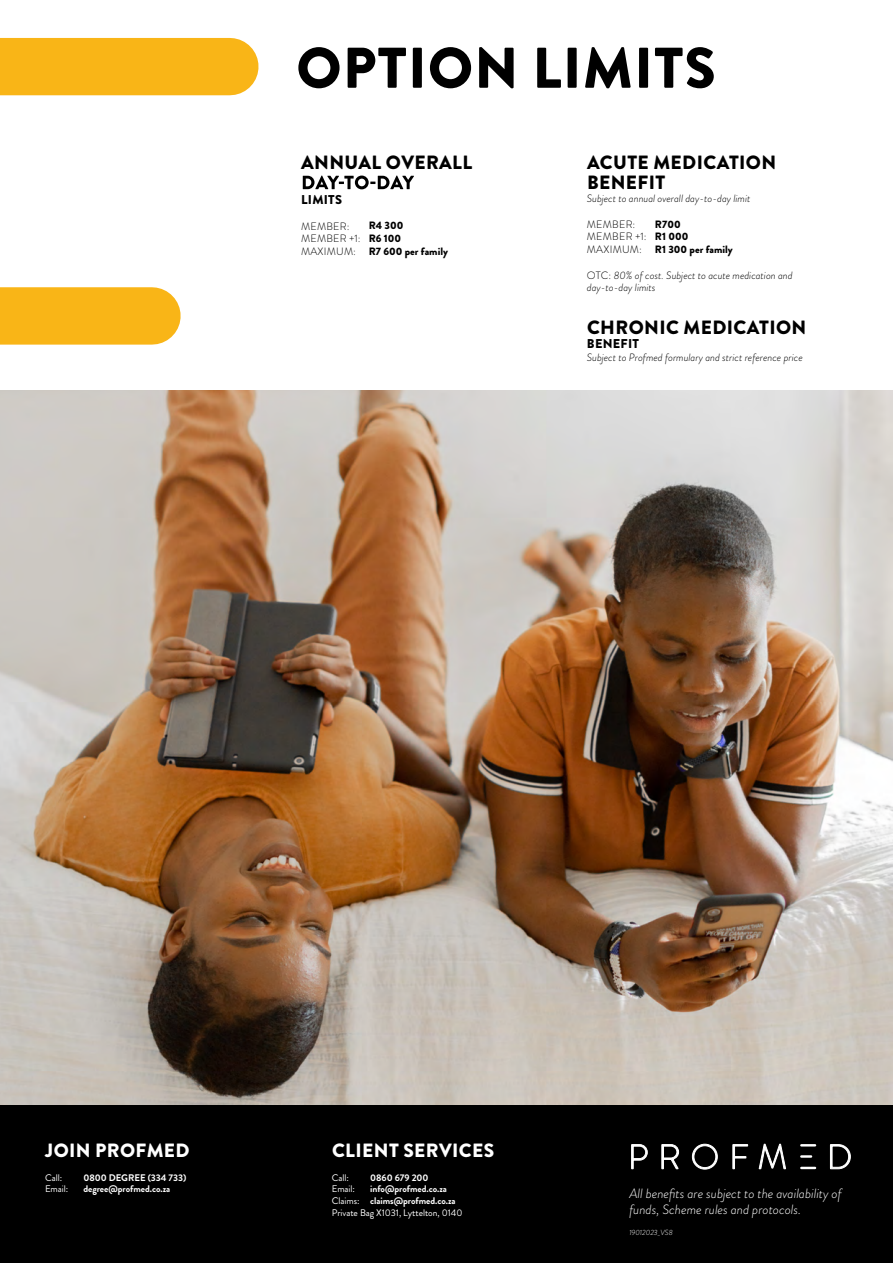
<style>
.page{position:relative;width:893px;height:1263px;background:#fff}
.page>*{position:absolute;margin:0;border:0;box-sizing:border-box;transform-origin:0 0}
.t1{font:900 57.3px "Brandon Grotesque";letter-spacing:.02em;color:#000}
.t2{font:900 19.2px/20.2px "Brandon Grotesque";letter-spacing:.02em;color:#000}
.t3{font:900 19.2px "Brandon Grotesque";letter-spacing:.02em;color:#fff}
.t4{font:italic 300 13.5px/16.5px "Brandon Grotesque";color:#fff}
.t5{font:900 12.75px "Brandon Grotesque";letter-spacing:.02em;color:#000}
.t6{font:italic 300 10.65px/12.8px "Brandon Grotesque";color:#000}
.t7{font:300 10.65px/12.8px "Brandon Grotesque";letter-spacing:.02em;color:#000}
.t8{font:900 10.65px/12.8px "Brandon Grotesque";color:#000}
.t9{font:700 9.6px/11.7px "Brandon Grotesque";letter-spacing:-.005em;color:#fff}
.t10{font:9.6px "Brandon Grotesque";letter-spacing:-.005em;color:#fff}
.t11{font:italic 300 7.5px "Brandon Grotesque";color:#fff}
.s1{font-style:normal}
.s2{font-weight:400}
</style>
<div class="page">
<div style="left:0;top:1104px;width:893px;height:159px;background:#000"></div>
<svg style="left:631px;top:1144px;width:17px;height:25px"></svg>
<svg style="left:661px;top:1144px;width:18px;height:25px"></svg>
<svg style="left:692px;top:1143px;width:26px;height:27px"></svg>
<svg style="left:732px;top:1144px;width:16px;height:25px"></svg>
<svg style="left:758px;top:1143px;width:28px;height:27px"></svg>
<svg style="left:830px;top:1144px;width:21px;height:25px"></svg>
<svg style="left:801px;top:1144px;width:14px;height:2px"></svg>
<svg style="left:801px;top:1155px;width:10px;height:3px"></svg>
<svg style="left:801px;top:1167px;width:14px;height:2px"></svg>
<div style="left:0;top:38px;width:230px;height:57px;background:#f9b517"></div>
<div style="left:0;top:287px;width:152px;height:58px;background:#f9b517"></div>
<svg style="left:303px;top:176px;width:111px;height:13px"></svg>
<img style="left:0;top:391px;width:893px;height:713px">
<h1 class="t1" style="left:296px;top:27px;width:421px">OPTION LIMITS</h1>
<h2 class="t2" style="left:301px;top:152px;width:173px">ANNUAL OVERALL</h2>
<p class="t5" style="left:301px;top:191px;width:42px">LIMITS</p>
<p class="t7" style="left:301px;top:220px;width:61px">MEMBER:<br>MEMBER +1:<br>MAXIMUM:</p>
<p class="t8" style="left:369px;top:219px;width:81px">R4 300<br>R6 100<br>R7 600 per family</p>
<h2 class="t2" style="left:587px;top:152px;width:191px">ACUTE MEDICATION<br>BENEFIT</h2>
<p class="t6" style="left:587px;top:192px;width:165px">Subject to annual overall day-to-day limit</p>
<p class="t7" style="left:587px;top:217px;width:61px">MEMBER:<br>MEMBER +1:<br>MAXIMUM:</p>
<p class="t8" style="left:655px;top:218px;width:79px">R700<br>R1 000<br>R1 300 per family</p>
<p class="t6" style="left:587px;top:269px;width:207px"><span class="s1">OTC:</span> 80% of cost. Subject to acute medication and day-to-day limits</p>
<h2 class="t2" style="left:587px;top:317px;width:221px">CHRONIC MEDICATION</h2>
<p class="t5" style="left:587px;top:335px;width:54px">BENEFIT</p>
<p class="t6" style="left:587px;top:351px;width:217px">Subject to Profmed formulary and strict reference price</p>
<h2 class="t3" style="left:45px;top:1137px;width:146px">JOIN PROFMED</h2>
<p class="t10" style="left:45px;top:1171px;width:19px">Call:</p>
<p class="t9" style="left:83px;top:1171px;width:105px">0800 DEGREE (334 733)</p>
<p class="t10" style="left:45px;top:1182px;width:25px">Email:</p>
<p class="t9" style="left:83px;top:1183px;width:88px">degree@profmed.co.za</p>
<h2 class="t3" style="left:332px;top:1137px;width:164px">CLIENT SERVICES</h2>
<p class="t10" style="left:332px;top:1171px;width:19px">Call:</p>
<p class="t9" style="left:370px;top:1171px;width:60px">0860 679 200</p>
<p class="t10" style="left:332px;top:1182px;width:25px">Email:</p>
<p class="t9" style="left:332px;top:1183px;width:132px;text-indent:38px">info@profmed.co.za<br><span class="s2">Claims:</span> claims@profmed.co.za<br><span class="s2">Private Bag X1031, Lyttelton, 0140</span></p>
<p class="t4" style="left:629px;top:1185px;width:214px">All benefits are subject to the availability of funds, Scheme rules and protocols.</p>
<p class="t11" style="left:629px;top:1227px;width:45px">19012023_VS8</p>
</div>
